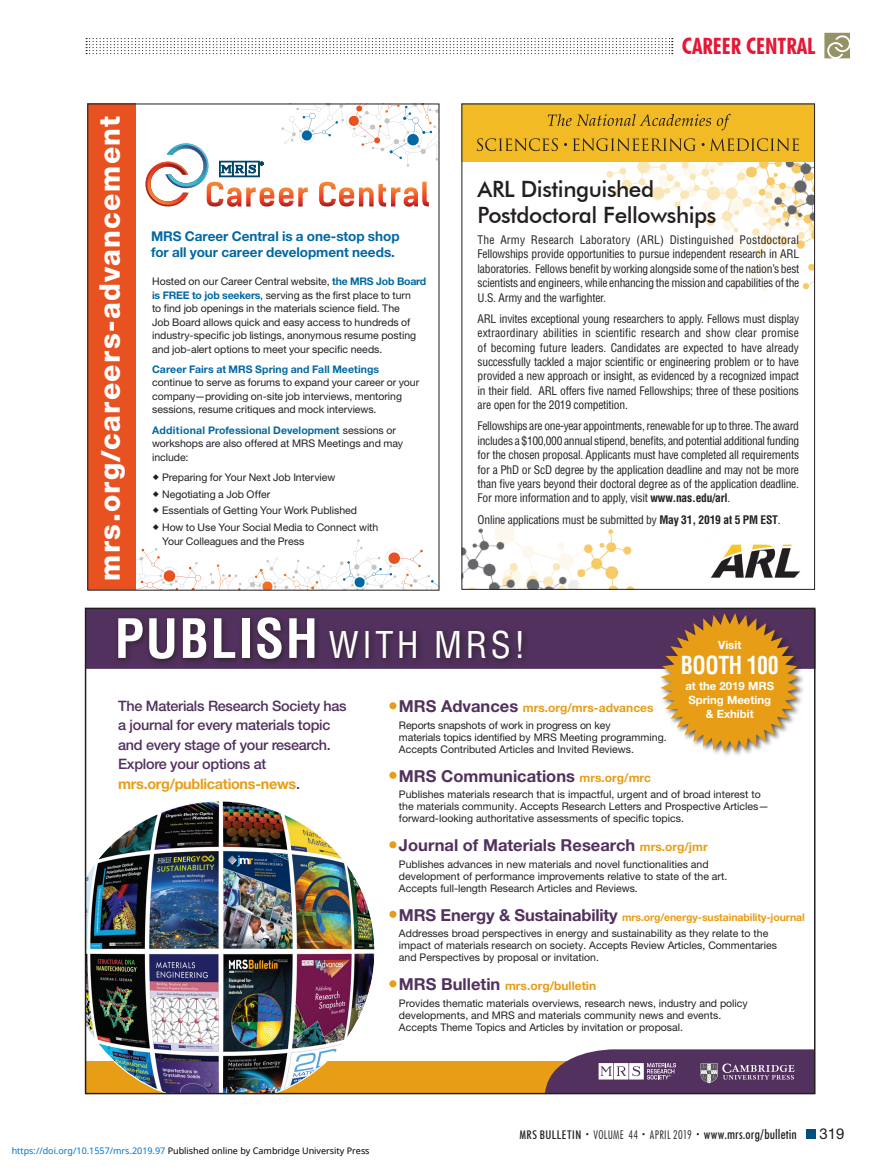
<style>
.page{position:relative;width:878px;height:1175px;background:#fff}
.page>*{position:absolute;margin:0;border:0;box-sizing:border-box;transform-origin:0 0}
.Name{font:condensed 36px "Helvetica LT Std";letter-spacing:.09em;color:#fff}
.t1{font:800 28.5px "Helvetica Neue LT Std";letter-spacing:.05em;color:#fff}
.t2{font:700 condensed 24.15px "Helvetica LT Std";letter-spacing:-.02em;color:#fff;scale:.9 1}
.Body_Text_9_5_x_12_F{font:500 22.5px/25.5px "Futura BT";letter-spacing:-.02em;color:#231f20}
.t3{font:700 condensed 22.5px "Futura BT";color:#e51836}
.t4{font:700 16.5px "Helvetica Neue LT Std";color:#52315e}
.t5{font:15px "Helvetica Neue LT Std";color:#231f20}
.t6{font:500 14.4px/19.5px "Helvetica Neue LT Std";letter-spacing:-.02em;color:#52315e}
.t7{font:700 13.5px/16.5px "Helvetica Neue LT Std";color:#0168a4}
.t8{font:500 condensed 13.5px "Futura BT";letter-spacing:.01em;color:#231f20}
.t9{font:700 12px "Helvetica Neue LT Std";color:#e89d16}
.Body_Text_9_5_x_12_F-2{font:condensed 11.55px/14.4px "Helvetica LT Std";letter-spacing:-.02em;color:#231f20;text-align:justify}
.t10{font:700 11.4px/13.8px "Helvetica Neue LT Std";color:#fff;text-align:center}
.t11{font:10.5px/13.5px "Helvetica Neue LT Std";color:#231f20}
.t12{font:700 10.5px "Helvetica Neue LT Std";letter-spacing:-.01em;color:#e89d16}
.t13{font:9px "Noto Sans";color:#000}
.s1{font-size:25.35px}
.s2{font-weight:700;color:#0168a4}
.s3{font-weight:700}
.s4{font-weight:700;font-size:52.8px}
.s5{font-weight:700;color:#e89d16}
.s6{font-size:16.5px;color:#52315e}
.s7{font-size:12px;color:#e89d16}
.s8{color:#0172cf}
.s9{font-size:12px}
.s10{font-weight:300;font-size:7.5px}
.s11{font-weight:300;font-size:12px}
</style>
<div class="page">
<img style="left:606px;top:162px;width:206px;height:129px">
<img style="left:740px;top:162px;width:72px;height:81px">
<div style="left:86px;top:1061px;width:728px;height:32px;background:#e89d16"></div>
<div style="left:84px;top:607px;width:733px;height:63px;background:#52315e;border:2px solid #fff"></div>
<div style="left:114px;top:613px;width:415px;height:53px;background:#231f20;opacity:.75"></div>
<div style="left:389px;top:702px;width:7px;height:7px;background:#e89d16;border-radius:50%"></div>
<div style="left:389px;top:771px;width:7px;height:8px;background:#e89d16;border-radius:50%"></div>
<div style="left:389px;top:841px;width:7px;height:7px;background:#e89d16;border-radius:50%"></div>
<div style="left:389px;top:910px;width:7px;height:7px;background:#e89d16;border-radius:50%"></div>
<div style="left:389px;top:980px;width:7px;height:7px;background:#e89d16;border-radius:50%"></div>
<img style="left:88px;top:801px;width:286px;height:294px">
<div style="left:0;top:793px;width:85px;height:310px;border:2px solid #fff"></div>
<div style="left:1px;top:1094px;width:347px;height:71px;background:#fff"></div>
<div style="left:0;top:1094px;width:349px;height:72px;border:2px solid #fff"></div>
<div style="left:461px;top:104px;width:353px;height:58px;background:#f2bb25"></div>
<img style="left:476px;top:113px;width:324px;height:39px">
<img style="left:710px;top:544px;width:90px;height:34px">
<img style="left:577px;top:529px;width:57px;height:59px">
<img style="left:463px;top:524px;width:114px;height:64px">
<div style="left:806px;top:1130px;width:9px;height:8px;background:#014f80"></div>
<svg style="left:86px;top:38px;width:586px;height:16px"></svg>
<svg style="left:824px;top:33px;width:26px;height:25px"></svg>
<div style="left:87px;top:104px;width:49px;height:486px;background:#e85220"></div>
<svg style="left:136px;top:539px;width:301px;height:49px"></svg>
<svg style="left:145px;top:106px;width:292px;height:101px"></svg>
<div style="left:659px;top:612px;width:146px;height:146px;background:#231f20;opacity:.75"></div>
<svg style="left:660px;top:613px;width:139px;height:139px"></svg>
<svg style="left:545px;top:1049px;width:269px;height:44px;background:#6d5173"></svg>
<p class="t1" style="left:93px;top:580px;width:466px;rotate:-90deg">mrs.org<span class="s1">/</span>careers-advancement</p>
<p class="t7" style="left:151px;top:227px;width:250px">MRS Career Central is a one-stop shop for all your career development needs.</p>
<p class="t11" style="left:152px;top:274px;width:276px">Hosted on our Career Central website, <span class="s2">the MRS Job Board is FREE to job seekers</span>, serving as the first place to turn<br>to find job openings in the materials science field. The<br>Job Board allows quick and easy access to hundreds of industry-specific job listings, anonymous resume posting and job-alert options to meet your specific needs.</p>
<p class="t11" style="left:152px;top:362px;width:269px"><span class="s2">Career Fairs at MRS Spring and Fall Meetings </span>continue to serve as forums to expand your career or your company—providing on-site job interviews, mentoring sessions, resume critiques and mock interviews.</p>
<p class="t11" style="left:152px;top:423px;width:252px"><span class="s2">Additional Professional Development</span> sessions or workshops are also offered at MRS Meetings and may include:</p>
<p class="t11" style="left:162px;top:470px;width:175px">Preparing for Your Next Job Interview</p>
<p class="t11" style="left:162px;top:487px;width:110px">Negotiating a Job Offer</p>
<p class="t11" style="left:162px;top:503px;width:196px">Essentials of Getting Your Work Published</p>
<p class="t11" style="left:162px;top:520px;width:218px">How to Use Your Social Media to Connect with<br>Your Colleagues and the Press</p>
<h3 class="t3" style="left:681px;top:32px;width:135px">CAREER CENTRAL</h3>
<p class="Body_Text_9_5_x_12_F" style="left:477px;top:176px;width:240px">ARL Distinguished<br>Postdoctoral Fellowships</p>
<p class="Body_Text_9_5_x_12_F-2" style="left:477px;top:232px;width:323px">The Army Research Laboratory (ARL) Distinguished Postdoctoral Fellowships provide opportunities to pursue independent research in ARL laboratories. Fellows benefit by working alongside some of the nation’s best scientists and engineers, while enhancing the mission and capabilities of the U.S. Army and the warfighter.</p>
<p class="Body_Text_9_5_x_12_F-2" style="left:477px;top:311px;width:323px">ARL invites exceptional young researchers to apply. Fellows must display extraordinary abilities in scientific research and show clear promise of becoming future leaders. Candidates are expected to have already successfully tackled a major scientific or engineering problem or to have provided a new approach or insight, as evidenced by a recognized impact in their field. ARL offers five named Fellowships; three of these positions are open for the 2019 competition.</p>
<p class="Body_Text_9_5_x_12_F-2" style="left:477px;top:419px;width:323px">Fellowships are one-year appointments, renewable for up to three. The award includes a $100,000 annual stipend, benefits, and potential additional funding for the chosen proposal. Applicants must have completed all requirements for a PhD or ScD degree by the application deadline and may not be more than five years beyond their doctoral degree as of the application deadline.<br>For more information and to apply, visit <span class="s3">www.nas.edu/arl</span>.</p>
<p class="Body_Text_9_5_x_12_F-2" style="left:477px;top:512px;width:304px">Online applications must be submitted by <span class="s3">May 31, 2019 at 5 PM EST</span>.</p>
<p class="Name" style="left:115px;top:622px;width:413px"><span class="s4">PUBLISH</span> WITH MRS!</p>
<p class="t10" style="left:718px;top:637px;width:25px">Visit</p>
<p class="t2" style="left:681px;top:650px;width:110px">BOOTH 100</p>
<p class="t10" style="left:685px;top:679px;width:90px">at the 2019 MRS<br>Spring Meeting &amp; Exhibit</p>
<p class="t6" style="left:118px;top:695px;width:230px">The Materials Research Society has a journal for every materials topic and every stage of your research.<br>Explore your options at <span class="s5">mrs.org/publications-news</span>.</p>
<p class="t9" style="left:399px;top:700px;width:256px"><span class="s6">MRS Advances</span> mrs.org/mrs-advances</p>
<p class="t11" style="left:399px;top:718px;width:269px;line-height:12px">Reports snapshots of work in progress on key<br>materials topics identified by MRS Meeting programming.<br>Accepts Contributed Articles and Invited Reviews.</p>
<p class="t4" style="left:399px;top:765px;width:253px">MRS Communications <span class="s7">mrs.org/mrc</span></p>
<p class="t11" style="left:399px;top:788px;width:371px;line-height:12px">Publishes materials research that is impactful, urgent and of broad interest to the materials community. Accepts Research Letters and Prospective Articles— forward-looking authoritative assessments of specific topics.</p>
<p class="t4" style="left:399px;top:835px;width:310px">Journal of Materials Research <span class="s7">mrs.org/jmr</span></p>
<p class="t11" style="left:399px;top:857px;width:330px;line-height:12px">Publishes advances in new materials and novel functionalities and development of performance improvements relative to state of the art.<br>Accepts full-length Research Articles and Reviews.</p>
<p class="t12" style="left:399px;top:910px;width:407px"><span class="s6">MRS Energy &amp; Sustainability</span> mrs.org/energy-sustainability-journal</p>
<p class="t11" style="left:399px;top:927px;width:379px;line-height:12px">Addresses broad perspectives in energy and sustainability as they relate to the impact of materials research on society. Accepts Review Articles, Commentaries and Perspectives by proposal or invitation.</p>
<p class="t9" style="left:399px;top:978px;width:199px"><span class="s6">MRS Bulletin</span> mrs.org/bulletin</p>
<p class="t11" style="left:399px;top:996px;width:350px;line-height:12px">Provides thematic materials overviews, research news, industry and policy developments, and MRS and materials community news and events.<br>Accepts Theme Topics and Articles by invitation or proposal.</p>
<p class="t13" style="left:12px;top:1143px;width:359px"><span class="s8">https://doi.org/10.1557/mrs.2019.97</span> Published online by Cambridge University Press</p>
<p class="t8" style="left:519px;top:1126px;width:279px"><span class="s9">MRS BULLETIN</span> <span class="s10">•</span> <span class="s11">VOLUME 44</span> <span class="s10">•</span> <span class="s11">APRIL 2019</span> <span class="s10">•</span> www.mrs.org/bulletin</p>
<h3 class="t5" style="left:819px;top:1124px;width:27px">319</h3>
</div>
